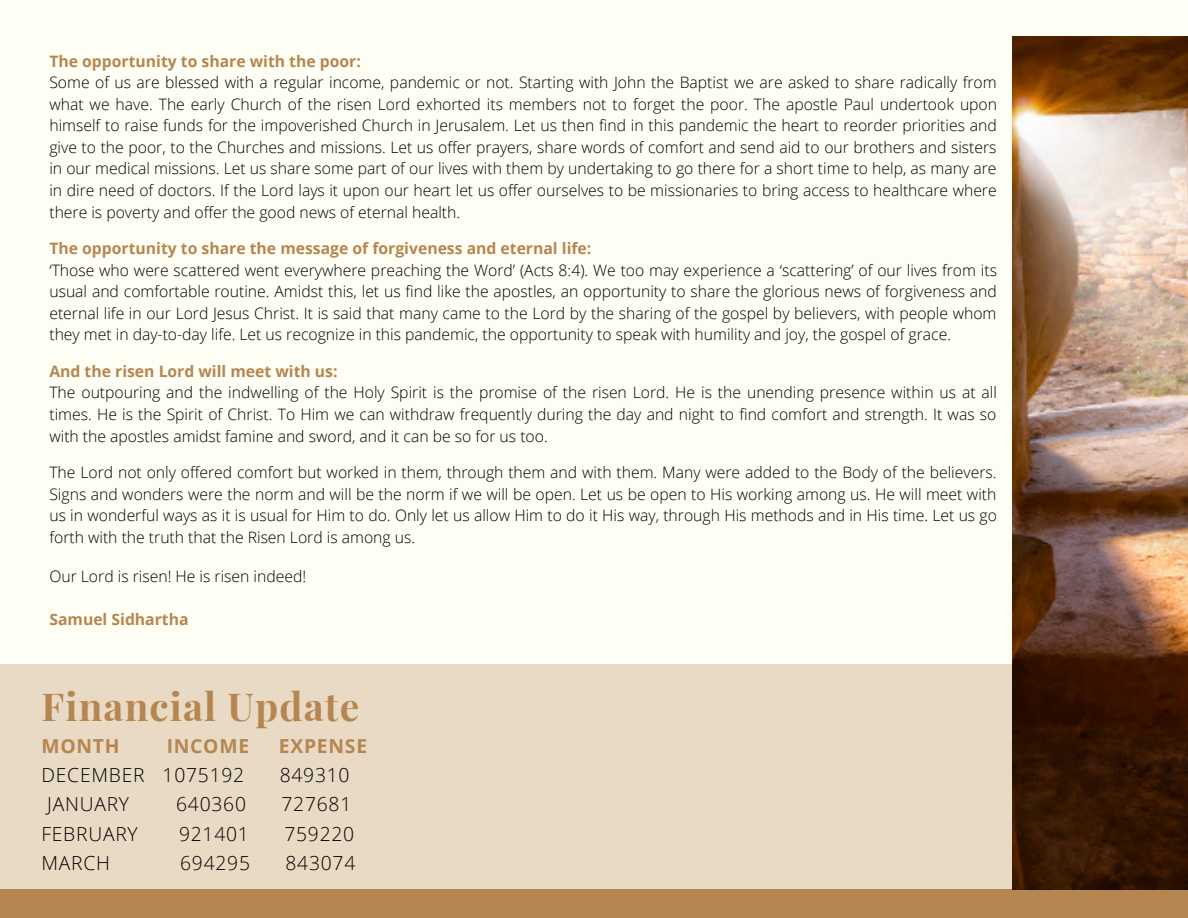
<style>
.page{position:relative;width:1188px;height:918px;background:#fefef4}
.page>*{position:absolute;margin:0;border:0;box-sizing:border-box;transform-origin:0 0}
.t1{font:700 38.55px "Playfair Display";letter-spacing:.03em;color:#b68651}
.t2{font:300 19.35px "Open Sans";letter-spacing:.04em;color:#000}
.t3{font:700 19.35px "Open Sans";letter-spacing:.04em;color:#b68651}
.t4{font:300 15.75px/21.6px "Open Sans";color:#000;text-align:justify}
.t5{font:700 15.75px "Open Sans";color:#b68651}
</style>
<div class="page">
<div style="left:0;top:664px;width:1013px;height:232px;background:#e8dac4"></div>
<div style="left:0;top:889px;width:1188px;height:29px;background:#b68651"></div>
<img style="left:1012px;top:37px;width:176px;height:852px">
<p class="t5" style="left:49px;top:50px;width:313px">The opportunity to share with the poor:</p>
<p class="t4" style="left:49px;top:71px;width:949px">Some of us are blessed with a regular income, pandemic or not. Starting with John the Baptist we are asked to share radically from what we have. The early Church of the risen Lord exhorted its members not to forget the poor. The apostle Paul undertook upon himself to raise funds for the impoverished Church in Jerusalem. Let us then find in this pandemic the heart to reorder priorities and give to the poor, to the Churches and missions. Let us offer prayers, share words of comfort and send aid to our brothers and sisters in our medical missions. Let us share some part of our lives with them by undertaking to go there for a short time to help, as many are in dire need of doctors. If the Lord lays it upon our heart let us offer ourselves to be missionaries to bring access to healthcare where there is poverty and offer the good news of eternal health.</p>
<p class="t5" style="left:49px;top:237px;width:543px">The opportunity to share the message of forgiveness and eternal life:</p>
<p class="t4" style="left:49px;top:259px;width:949px">‘Those who were scattered went everywhere preaching the Word’ (Acts 8:4). We too may experience a ‘scattering’ of our lives from its usual and comfortable routine. Amidst this, let us find like the apostles, an opportunity to share the glorious news of forgiveness and eternal life in our Lord Jesus Christ. It is said that many came to the Lord by the sharing of the gospel by believers, with people whom they met in day-to-day life. Let us recognize in this pandemic, the opportunity to speak with humility and joy, the gospel of grace.</p>
<p class="t5" style="left:49px;top:360px;width:290px">And the risen Lord will meet with us:</p>
<p class="t4" style="left:49px;top:382px;width:949px">The outpouring and the indwelling of the Holy Spirit is the promise of the risen Lord. He is the unending presence within us at all times. He is the Spirit of Christ. To Him we can withdraw frequently during the day and night to find comfort and strength. It was so with the apostles amidst famine and sword, and it can be so for us too.</p>
<p class="t4" style="left:49px;top:461px;width:949px">The Lord not only offered comfort but worked in them, through them and with them. Many were added to the Body of the believers.<br>Signs and wonders were the norm and will be the norm if we will be open. Let us be open to His working among us. He will meet with us in wonderful ways as it is usual for Him to do. Only let us allow Him to do it His way, through His methods and in His time. Let us go forth with the truth that the Risen Lord is among us.</p>
<p class="t4" style="left:49px;top:565px;width:258px">Our Lord is risen! He is risen indeed!</p>
<p class="t5" style="left:49px;top:609px;width:141px">Samuel Sidhartha</p>
<p class="t1" style="left:41px;top:679px;width:319px">Financial Update</p>
<p class="t3" style="left:41px;top:732px;width:80px">MONTH</p>
<p class="t3" style="left:167px;top:732px;width:84px">INCOME</p>
<p class="t3" style="left:279px;top:732px;width:90px">EXPENSE</p>
<p class="t2" style="left:41px;top:761px;width:204px">DECEMBER 1075192</p>
<p class="t2" style="left:280px;top:761px;width:71px">849310</p>
<p class="t2" style="left:47px;top:791px;width:83px">JANUARY</p>
<p class="t2" style="left:176px;top:791px;width:71px">640360</p>
<p class="t2" style="left:282px;top:791px;width:71px">727681</p>
<p class="t2" style="left:41px;top:820px;width:98px">FEBRUARY</p>
<p class="t2" style="left:179px;top:820px;width:71px">921401</p>
<p class="t2" style="left:284px;top:820px;width:71px">759220</p>
<p class="t2" style="left:41px;top:850px;width:70px">MARCH</p>
<p class="t2" style="left:180px;top:850px;width:71px">694295</p>
<p class="t2" style="left:286px;top:850px;width:71px">843074</p>
</div>
